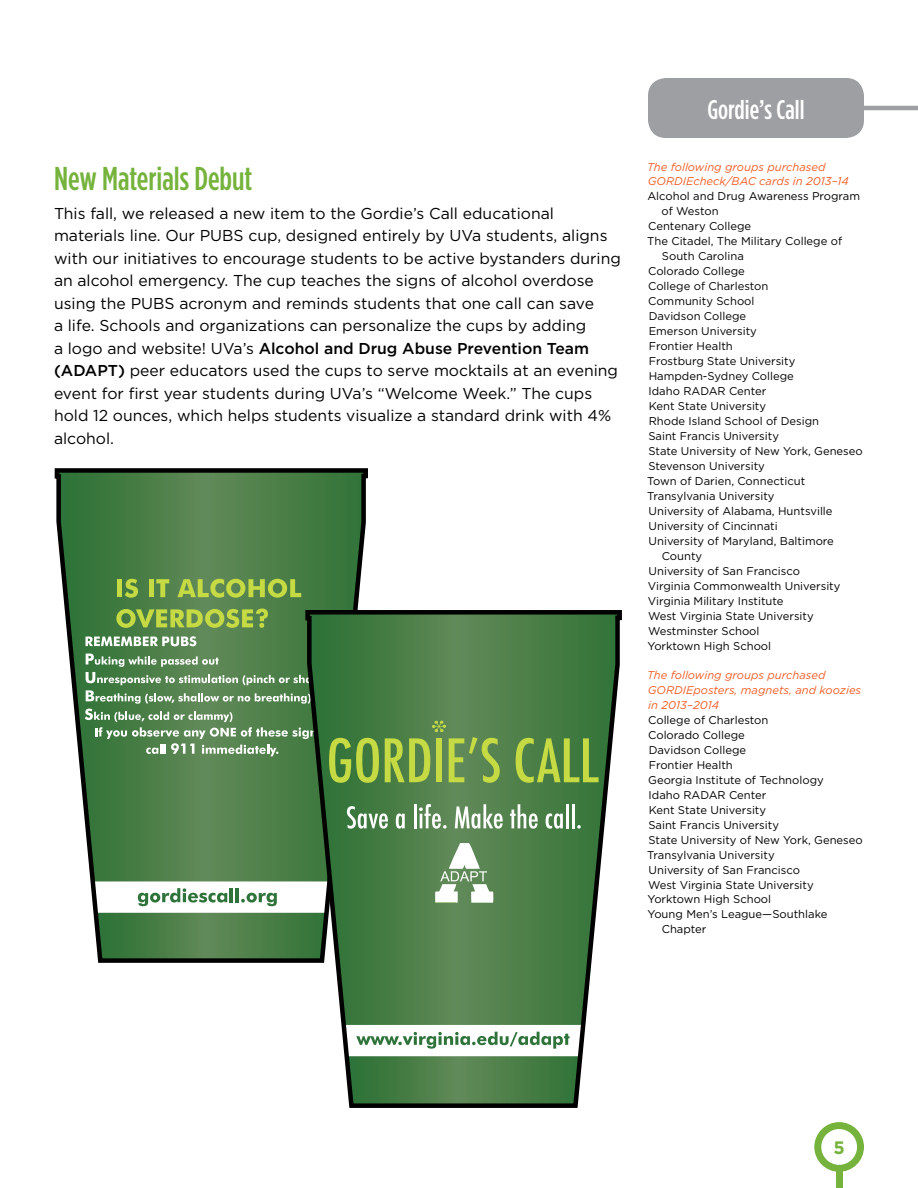
<style>
.page{position:relative;width:918px;height:1188px;background:#fff}
.page>*{position:absolute;margin:0;border:0;box-sizing:border-box;transform-origin:0 0}
.t1{font:500 33px "Gotham Condensed";color:#75b33c}
.t2{font:500 27px "Gotham Condensed";color:#fff}
.t3{font:700 18px "Gotham";color:#75b33c}
.t4{font:15.75px/22.5px "Gotham";color:#000}
.t5{font:11.25px "Gotham";color:#000}
.t6{font:italic 11.25px/15px "Gotham";color:#f15c24}
.s1{font-weight:500}
</style>
<div class="page">
<div style="left:814px;top:1122px;width:50px;height:50px;background:#75b33c;border-radius:50%"></div>
<div style="left:836px;top:1169px;width:6px;height:19px;background:#75b33c"></div>
<div style="left:821px;top:1129px;width:36px;height:36px;background:#fff;border-radius:50%"></div>
<hr style="left:852px;top:106px;width:66px;height:4px;background:#9d9fa2">
<div style="left:648px;top:78px;width:216px;height:60px;background:#9d9fa2;border-radius:18px"></div>
<svg style="left:54px;top:468px;width:314px;height:495px;background:#668f60"></svg>
<svg style="left:138px;top:888px;width:89px;height:18px"></svg>
<hr style="left:230px;top:888px;width:3px;height:14px;background:#2e7339">
<hr style="left:236px;top:888px;width:3px;height:14px;background:#2e7339">
<svg style="left:241px;top:893px;width:36px;height:13px"></svg>
<svg style="left:303px;top:608px;width:319px;height:500px"></svg>
<svg style="left:435px;top:843px;width:59px;height:60px"></svg>
<svg style="left:85px;top:654px;width:294px;height:129px;background:#5d8b58"></svg>
<svg style="left:516px;top:738px;width:83px;height:45px;background:#749f42"></svg>
<svg style="left:385px;top:720px;width:115px;height:63px;background:#799f4c"></svg>
<svg style="left:347px;top:806px;width:41px;height:23px"></svg>
<svg style="left:396px;top:813px;width:9px;height:16px"></svg>
<hr style="left:414px;top:804px;width:3px;height:24px;background:#fff">
<svg style="left:419px;top:804px;width:28px;height:25px"></svg>
<svg style="left:455px;top:804px;width:48px;height:25px"></svg>
<svg style="left:510px;top:804px;width:28px;height:25px"></svg>
<svg style="left:546px;top:813px;width:17px;height:16px"></svg>
<hr style="left:566px;top:804px;width:3px;height:24px;background:#fff">
<hr style="left:572px;top:804px;width:2px;height:24px;background:#fff">
<svg style="left:577px;top:825px;width:4px;height:4px"></svg>
<svg style="left:356px;top:1032px;width:214px;height:17px"></svg>
<h1 class="t1" style="left:54px;top:159px;width:200px">New Materials Debut</h1>
<p class="t4" style="left:54px;top:202px;width:568px">This fall, we released a new item to the Gordie’s Call educational materials line. Our PUBS cup, designed entirely by UVa students, aligns with our initiatives to encourage students to be active bystanders during an alcohol emergency. The cup teaches the signs of alcohol overdose using the PUBS acronym and reminds students that one call can save<br>a life. Schools and organizations can personalize the cups by adding<br>a logo and website! UVa’s <span class="s1">Alcohol and Drug Abuse Prevention Team (ADAPT)</span> peer educators used the cups to serve mocktails at an evening event for first year students during UVa’s “Welcome Week.” The cups hold 12 ounces, which helps students visualize a standard drink with 4% alcohol.</p>
<h2 class="t2" style="left:707px;top:94px;width:99px">Gordie’s Call</h2>
<p class="t6" style="left:647px;top:160px;width:203px;line-height:14.2px">The following groups purchased<br>GORDIEcheck/BAC cards in 2013–14</p>
<p class="t5" style="left:647px;top:189px;width:214px">Alcohol and Drug Awareness Program</p>
<p class="t5" style="left:661px;top:204px;width:59px">of Weston</p>
<p class="t5" style="left:648px;top:219px;width:105px">Centenary College</p>
<p class="t5" style="left:647px;top:234px;width:196px">The Citadel, The Military College of</p>
<p class="t5" style="left:662px;top:249px;width:84px">South Carolina</p>
<p class="t5" style="left:648px;top:264px;width:98px">Colorado College</p>
<p class="t5" style="left:648px;top:279px;width:122px">College of Charleston</p>
<p class="t5" style="left:648px;top:294px;width:108px">Community School</p>
<p class="t5" style="left:649px;top:309px;width:99px">Davidson College</p>
<p class="t5" style="left:649px;top:324px;width:110px">Emerson University</p>
<p class="t5" style="left:649px;top:339px;width:86px">Frontier Health</p>
<p class="t5" style="left:649px;top:354px;width:148px">Frostburg State University</p>
<p class="t5" style="left:649px;top:369px;width:147px">Hampden-Sydney College</p>
<p class="t5" style="left:649px;top:384px;width:119px">Idaho RADAR Center</p>
<p class="t5" style="left:649px;top:399px;width:119px">Kent State University</p>
<p class="t5" style="left:649px;top:414px;width:172px">Rhode Island School of Design</p>
<p class="t5" style="left:648px;top:429px;width:132px">Saint Francis University</p>
<p class="t5" style="left:648px;top:444px;width:216px">State University of New York, Geneseo</p>
<p class="t5" style="left:648px;top:459px;width:118px">Stevenson University</p>
<p class="t5" style="left:647px;top:474px;width:159px">Town of Darien, Connecticut</p>
<p class="t5" style="left:647px;top:489px;width:129px">Transylvania University</p>
<p class="t5" style="left:649px;top:504px;width:185px">University of Alabama, Huntsville</p>
<p class="t5" style="left:649px;top:519px;width:131px">University of Cincinnati</p>
<p class="t5" style="left:649px;top:534px;width:187px">University of Maryland, Baltimore</p>
<p class="t5" style="left:662px;top:549px;width:42px">County</p>
<p class="t5" style="left:649px;top:564px;width:153px">University of San Francisco</p>
<p class="t5" style="left:648px;top:579px;width:194px">Virginia Commonwealth University</p>
<p class="t5" style="left:648px;top:594px;width:137px">Virginia Military Institute</p>
<p class="t5" style="left:648px;top:609px;width:167px">West Virginia State University</p>
<p class="t5" style="left:648px;top:624px;width:113px">Westminster School</p>
<p class="t5" style="left:648px;top:639px;width:125px">Yorktown High School</p>
<p class="t6" style="left:647px;top:667px;width:216px">The following groups purchased<br>GORDIEposters, magnets, and koozies in 2013–2014</p>
<p class="t5" style="left:648px;top:712px;width:122px">College of Charleston</p>
<p class="t5" style="left:648px;top:727px;width:98px">Colorado College</p>
<p class="t5" style="left:649px;top:742px;width:99px">Davidson College</p>
<p class="t5" style="left:649px;top:757px;width:86px">Frontier Health</p>
<p class="t5" style="left:648px;top:772px;width:177px">Georgia Institute of Technology</p>
<p class="t5" style="left:649px;top:787px;width:119px">Idaho RADAR Center</p>
<p class="t5" style="left:649px;top:802px;width:119px">Kent State University</p>
<p class="t5" style="left:648px;top:817px;width:132px">Saint Francis University</p>
<p class="t5" style="left:648px;top:832px;width:216px">State University of New York, Geneseo</p>
<p class="t5" style="left:647px;top:847px;width:129px">Transylvania University</p>
<p class="t5" style="left:649px;top:862px;width:153px">University of San Francisco</p>
<p class="t5" style="left:648px;top:877px;width:167px">West Virginia State University</p>
<p class="t5" style="left:648px;top:892px;width:125px">Yorktown High School</p>
<p class="t5" style="left:648px;top:907px;width:181px">Young Men’s League—Southlake</p>
<p class="t5" style="left:662px;top:922px;width:46px">Chapter</p>
<h3 class="t3" style="left:833px;top:1136px;width:13px">5</h3>
</div>
